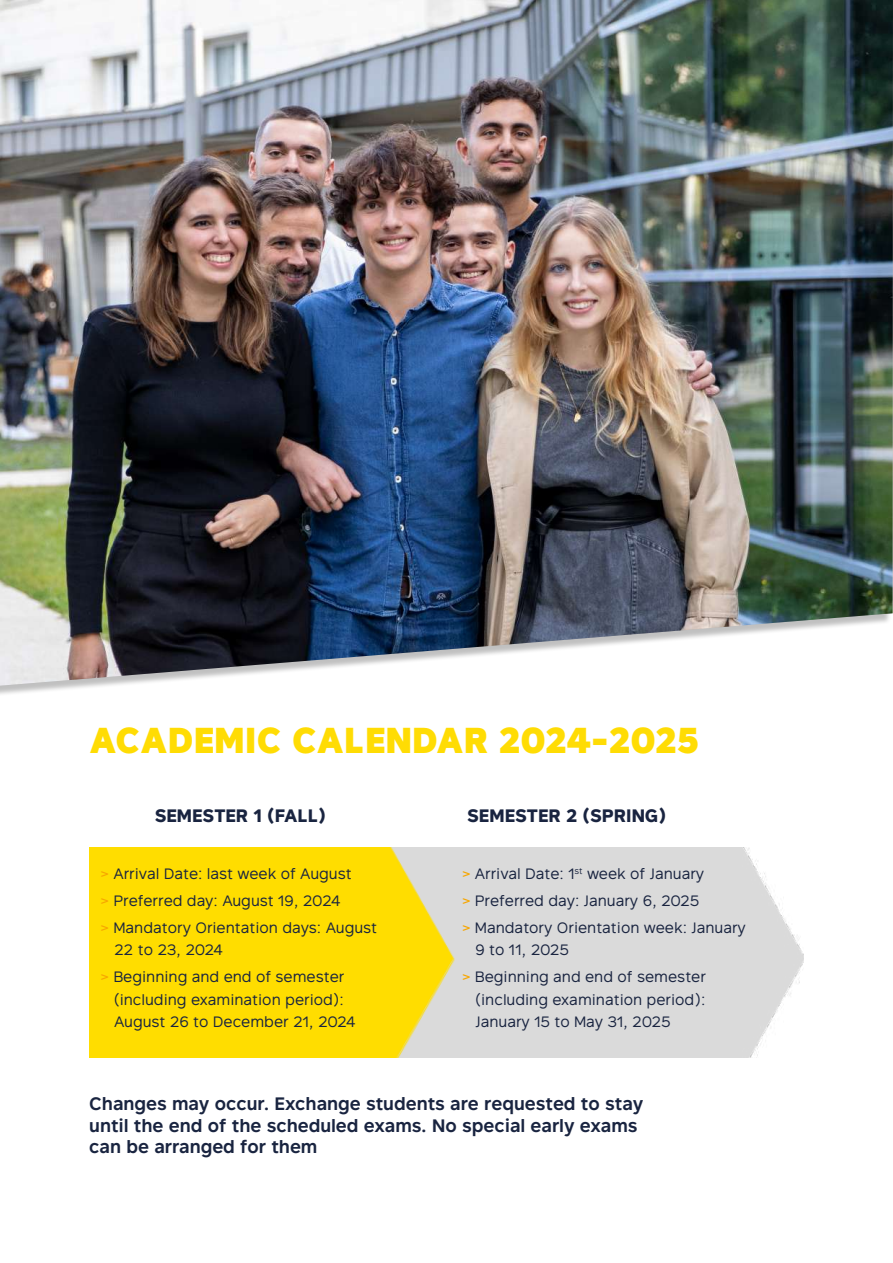
<style>
.page{position:relative;width:893px;height:1263px;background:#fff}
.page>*{position:absolute;margin:0;border:0;box-sizing:border-box;transform-origin:0 0}
.t1{font:900 36px "Rutan";letter-spacing:.01em;color:#ffdc04}
.t2{font:600 18px/21.6px "Rutan";color:#192440}
.t3{font:700 18px "Rutan";color:#192440}
.t4{font:15px/27px "Rutan";color:#192440}
.s1{color:#f7a600}
</style>
<div class="page">
<img style="left:90px;top:847px;width:714px;height:210px">
<img style="left:0;top:0;width:893px;height:686px">
<h1 class="t1" style="left:89px;top:710px;width:611px">ACADEMIC CALENDAR 2024-2025</h1>
<p class="t3" style="left:155px;top:801px;width:173px">SEMESTER 1 (FALL)</p>
<p class="t3" style="left:467px;top:801px;width:200px">SEMESTER 2 (SPRING)</p>
<p class="t4" style="left:101px;top:859px;width:278px"><span class="s1">&gt;</span> Arrival Date: last week of August<br><span class="s1">&gt;</span> Preferred day: August 19, 2024<br><span class="s1">&gt;</span> Mandatory Orientation days: August</p>
<p class="t4" style="left:101px;top:936px;width:245px;text-indent:13px">22 to 23, 2024<br><span class="s1">&gt;</span> Beginning and end of semester</p>
<p class="t4" style="left:114px;top:988px;width:243px;line-height:22.5px">(including examination period):<br>August 26 to December 21, 2024</p>
<p class="t4" style="left:462px;top:859px;width:285px"><span class="s1">&gt;</span> Arrival Date: 1<sup>st</sup> week of January<br><span class="s1">&gt;</span> Preferred day: January 6, 2025<br><span class="s1">&gt;</span> Mandatory Orientation week: January</p>
<p class="t4" style="left:462px;top:936px;width:245px;text-indent:13px">9 to 11, 2025<br><span class="s1">&gt;</span> Beginning and end of semester</p>
<p class="t4" style="left:475px;top:988px;width:231px;line-height:22.5px">(including examination period):<br>January 15 to May 31, 2025</p>
<p class="t2" style="left:89px;top:1092px;width:556px">Changes may occur. Exchange students are requested to stay until the end of the scheduled exams. No special early exams can be arranged for them</p>
</div>
